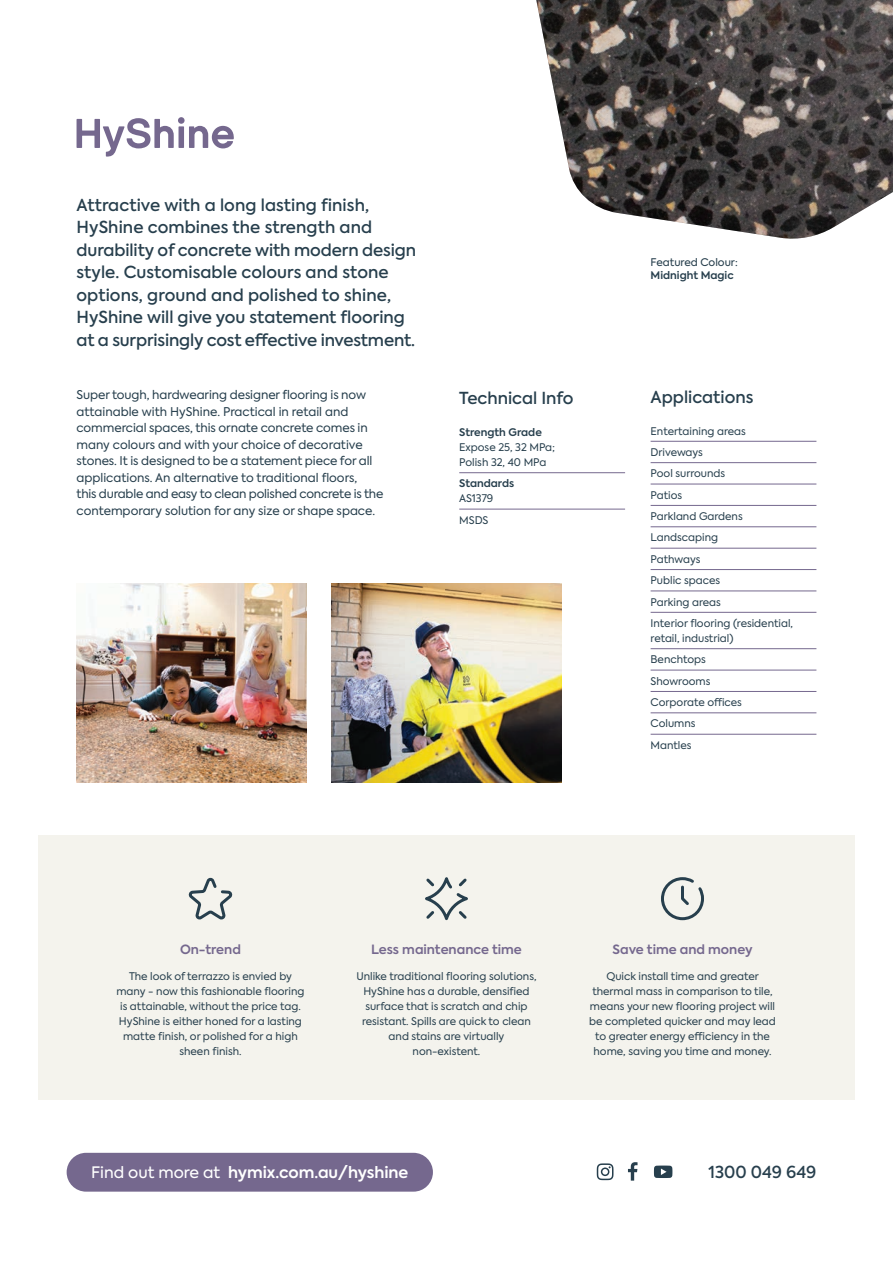
<style>
.page{position:relative;width:893px;height:1263px;background:#fff}
.page>*{position:absolute;margin:0;border:0;box-sizing:border-box;transform-origin:0 0}
.t1{font:500 16.5px/22.5px "Axiforma";color:#273f4d}
.t2{font:600 15.75px "Axiforma";color:#fff}
.t3{font:600 12.75px "Axiforma";color:#75688e}
.t4{font:12px/16.5px "Axiforma";letter-spacing:-.005em;color:#273f4d}
.t5{font:10.5px/15px "Axiforma";color:#273f4d;text-align:center}
.t6{font:10.5px/13.5px "Axiforma";color:#273f4d}
.t7{font:600 10.5px/15px "Axiforma";color:#273f4d}
.s1{font-weight:600}
.s2{font-weight:400}
</style>
<div class="page">
<div style="left:38px;top:836px;width:817px;height:264px;background:#f4f3ed"></div>
<div style="left:67px;top:1153px;width:366px;height:38px;background:#75688e;border-radius:19px"></div>
<hr style="left:651px;top:441px;width:165px;height:1px;background:#75688e">
<hr style="left:651px;top:462px;width:165px;height:1px;background:#75688e">
<hr style="left:651px;top:484px;width:165px;height:1px;background:#75688e">
<hr style="left:651px;top:505px;width:165px;height:1px;background:#75688e">
<hr style="left:651px;top:526px;width:165px;height:1px;background:#75688e">
<hr style="left:651px;top:548px;width:165px;height:1px;background:#75688e">
<hr style="left:651px;top:569px;width:165px;height:1px;background:#75688e">
<hr style="left:651px;top:590px;width:165px;height:1px;background:#75688e">
<hr style="left:651px;top:612px;width:165px;height:1px;background:#75688e">
<hr style="left:651px;top:648px;width:165px;height:1px;background:#75688e">
<hr style="left:651px;top:670px;width:165px;height:1px;background:#75688e">
<hr style="left:651px;top:691px;width:165px;height:1px;background:#75688e">
<hr style="left:651px;top:712px;width:165px;height:1px;background:#75688e">
<hr style="left:651px;top:734px;width:165px;height:1px;background:#75688e">
<hr style="left:459px;top:472px;width:166px;height:1px;background:#75688e">
<hr style="left:459px;top:509px;width:166px;height:1px;background:#75688e">
<svg style="left:597px;top:1163px;width:16px;height:17px"></svg>
<svg style="left:628px;top:1162px;width:9px;height:18px"></svg>
<svg style="left:654px;top:1165px;width:18px;height:13px"></svg>
<svg style="left:77px;top:118px;width:97px;height:39px"></svg>
<svg style="left:189px;top:126px;width:45px;height:22px"></svg>
<div style="left:179px;top:126px;width:5px;height:22px;background:#75688e"></div>
<div style="left:178px;top:117px;width:7px;height:7px;background:#75688e;border-radius:50%"></div>
<img style="left:77px;top:584px;width:229px;height:198px">
<img style="left:332px;top:584px;width:229px;height:198px">
<svg style="left:188px;top:877px;width:45px;height:43px"></svg>
<svg style="left:425px;top:877px;width:43px;height:44px"></svg>
<svg style="left:661px;top:877px;width:43px;height:44px"></svg>
<img style="left:536px;top:0;width:357px;height:239px">
<p class="t1" style="left:77px;top:194px;width:341px">Attractive with a long lasting finish, HyShine combines the strength and durability of concrete with modern design style. Customisable colours and stone options, ground and polished to shine, HyShine will give you statement flooring at a surprisingly cost effective investment.</p>
<p class="t6" style="left:651px;top:255px;width:89px">Featured Colour:<br><span class="s1">Midnight Magic</span></p>
<p class="t4" style="left:77px;top:387px;width:308px">Super tough, hardwearing designer flooring is now attainable with HyShine. Practical in retail and commercial spaces, this ornate concrete comes in many colours and with your choice of decorative stones. It is designed to be a statement piece for all applications. An alternative to traditional floors,<br>this durable and easy to clean polished concrete is the contemporary solution for any size or shape space.</p>
<p class="t1" style="left:651px;top:386px;width:104px">Applications</p>
<p class="t1" style="left:459px;top:387px;width:116px">Technical Info</p>
<p class="t5" style="left:459px;top:425px;width:98px;text-align:left"><span class="s1">Strength Grade<br></span>Expose 25, 32 MPa;<br>Polish 32, 40 MPa</p>
<p class="t7" style="left:459px;top:476px;width:56px">Standards<br><span class="s2">AS1379</span></p>
<p class="t5" style="left:459px;top:513px;width:31px">MSDS</p>
<p class="t5" style="left:651px;top:423px;width:97px">Entertaining areas</p>
<p class="t5" style="left:651px;top:445px;width:54px">Driveways</p>
<p class="t5" style="left:651px;top:466px;width:76px">Pool surrounds</p>
<p class="t5" style="left:651px;top:487px;width:33px">Patios</p>
<p class="t5" style="left:651px;top:509px;width:94px">Parkland Gardens</p>
<p class="t5" style="left:651px;top:530px;width:69px">Landscaping</p>
<p class="t5" style="left:651px;top:552px;width:51px">Pathways</p>
<p class="t5" style="left:651px;top:573px;width:71px">Public spaces</p>
<p class="t5" style="left:651px;top:594px;width:72px">Parking areas</p>
<p class="t5" style="left:651px;top:616px;width:144px;text-align:left">Interior flooring (residential, retail, industrial)</p>
<p class="t5" style="left:651px;top:652px;width:57px">Benchtops</p>
<p class="t5" style="left:651px;top:674px;width:61px">Showrooms</p>
<p class="t5" style="left:651px;top:695px;width:93px">Corporate offices</p>
<p class="t5" style="left:651px;top:716px;width:47px">Columns</p>
<p class="t5" style="left:651px;top:738px;width:42px">Mantles</p>
<p class="t3" style="left:180px;top:941px;width:62px">On-trend</p>
<p class="t5" style="left:116px;top:968px;width:190px">The look of terrazzo is envied by many - now this fashionable flooring is attainable, without the price tag.<br>HyShine is either honed for a lasting matte finish, or polished for a high sheen finish.</p>
<p class="t3" style="left:371px;top:941px;width:152px">Less maintenance time</p>
<p class="t5" style="left:356px;top:968px;width:182px">Unlike traditional flooring solutions,<br>HyShine has a durable, densified surface that is scratch and chip resistant. Spills are quick to clean and stains are virtually non-existent.</p>
<p class="t3" style="left:613px;top:941px;width:141px">Save time and money</p>
<p class="t5" style="left:589px;top:968px;width:188px">Quick install time and greater thermal mass in comparison to tile, means your new flooring project will be completed quicker and may lead to greater energy efficiency in the home, saving you time and money.</p>
<p class="t2" style="left:91px;top:1161px;width:319px"><span class="s2">Find out more at</span> hymix.com.au/hyshine</p>
<p class="t1" style="left:709px;top:1161px;width:109px">1300 049 649</p>
</div>
